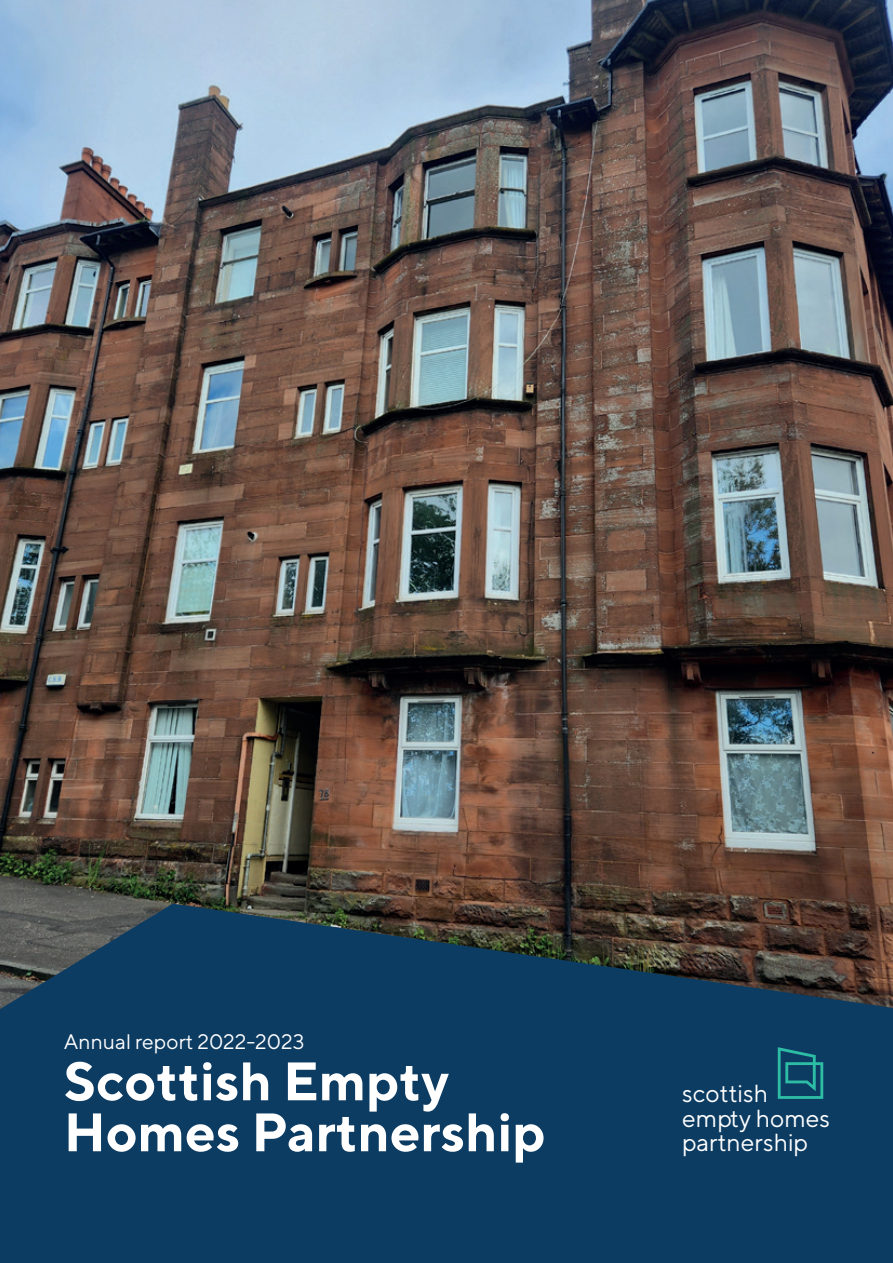
<style>
.page{position:relative;width:893px;height:1263px;background:#fff}
.page>*{position:absolute;margin:0;border:0;box-sizing:border-box;transform-origin:0 0}
.t1{font:700 54px/51px "TT Norms";color:#fff}
.t2{font:24.6px/24.5px "TT Norms";color:#fff}
.t3{font:21px "TT Norms";color:#fff}
</style>
<div class="page">
<img style="left:0;top:0;width:893px;height:904px">
<svg style="left:0;top:904px;width:893px;height:359px;background:#153c5c"></svg>
<svg style="left:778px;top:1047px;width:45px;height:52px;background:#176577"></svg>
<p class="t3" style="left:64px;top:1029px;width:242px">Annual report 2022-2023</p>
<p class="t1" style="left:64px;top:1054px;width:483px">Scottish Empty<br>Homes Partnership</p>
<p class="t2" style="left:682px;top:1081px;width:150px">scottish empty homes partnership</p>
</div>
